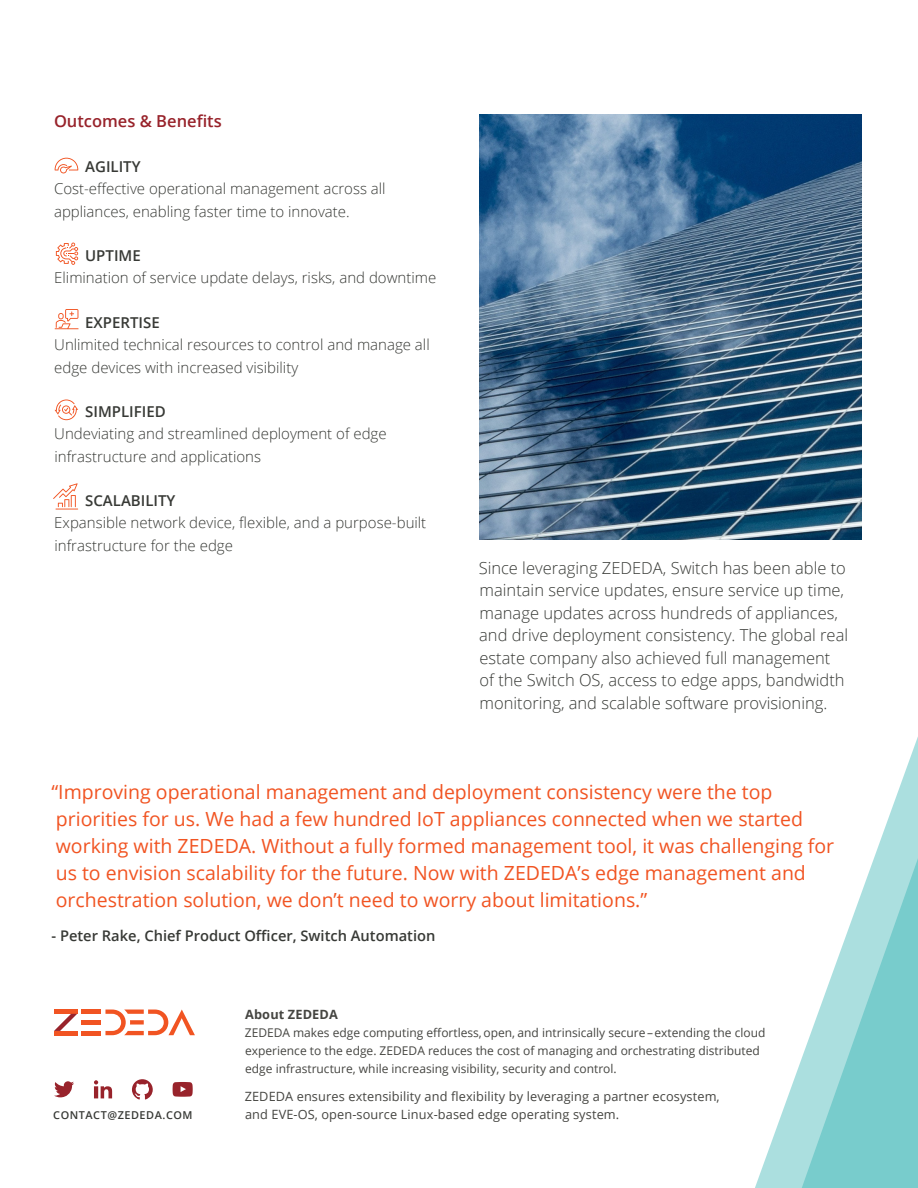
<style>
.page{position:relative;width:918px;height:1188px;background:#fff}
.page>*{position:absolute;margin:0;border:0;box-sizing:border-box;transform-origin:0 0}
.t1{font:19.5px/27px "Open Sans";color:#f15422}
.t2{font:300 16.5px/22.5px "Open Sans";color:#373935}
.t3{font:600 16.5px "Open Sans";color:#98232b}
.t4{font:300 15px/22.5px "Open Sans";color:#373935}
.t5{font:600 15px "Open Sans";color:#373935}
.t6{font:600 14.7px "Open Sans";color:#373935}
.t7{font:12.75px/18px "Open Sans";letter-spacing:.01em;color:#454541}
.t8{font:700 12.75px "Open Sans";letter-spacing:.01em;color:#454541}
.t9{font:12px/18px "Open Sans";color:#454541}
.t10{font:600 10.8px "Open Sans";letter-spacing:.05em;color:#373935}
</style>
<div class="page">
<svg style="left:755px;top:737px;width:163px;height:451px"></svg>
<svg style="left:797px;top:810px;width:121px;height:378px"></svg>
<div style="left:82px;top:1020px;width:19px;height:5px;background:#f15422"></div>
<hr style="left:82px;top:1010px;width:19px;height:4px;background:#f15422">
<hr style="left:54px;top:1010px;width:23px;height:4px;background:#f15422">
<hr style="left:82px;top:1031px;width:19px;height:4px;background:#f15422">
<svg style="left:105px;top:1010px;width:90px;height:25px"></svg>
<hr style="left:54px;top:1031px;width:23px;height:4px;background:#f15422">
<svg style="left:54px;top:1014px;width:23px;height:17px"></svg>
<svg style="left:54px;top:1081px;width:20px;height:16px"></svg>
<svg style="left:94px;top:1080px;width:18px;height:18px"></svg>
<svg style="left:173px;top:1082px;width:20px;height:15px"></svg>
<svg style="left:132px;top:1079px;width:21px;height:21px"></svg>
<img style="left:479px;top:115px;width:383px;height:425px">
<svg style="left:53px;top:483px;width:25px;height:27px"></svg>
<svg style="left:55px;top:400px;width:23px;height:20px"></svg>
<svg style="left:56px;top:243px;width:22px;height:22px"></svg>
<svg style="left:55px;top:158px;width:23px;height:15px"></svg>
<svg style="left:55px;top:309px;width:23px;height:20px"></svg>
<p class="t3" style="left:54px;top:110px;width:169px">Outcomes &amp; Benefits</p>
<p class="t5" style="left:85px;top:156px;width:57px">AGILITY</p>
<p class="t4" style="left:54px;top:177px;width:333px">Cost-effective operational management across all appliances, enabling faster time to innovate.</p>
<p class="t5" style="left:85px;top:245px;width:57px">UPTIME</p>
<p class="t4" style="left:54px;top:266px;width:384px">Elimination of service update delays, risks, and downtime</p>
<p class="t5" style="left:85px;top:311px;width:76px">EXPERTISE</p>
<p class="t4" style="left:54px;top:333px;width:377px">Unlimited technical resources to control and manage all edge devices with increased visibility</p>
<p class="t5" style="left:85px;top:401px;width:82px">SIMPLIFIED</p>
<p class="t4" style="left:54px;top:422px;width:334px">Undeviating and streamlined deployment of edge infrastructure and applications</p>
<p class="t5" style="left:85px;top:490px;width:92px">SCALABILITY</p>
<p class="t4" style="left:54px;top:511px;width:374px">Expansible network device, flexible, and a purpose-built infrastructure for the edge</p>
<p class="t2" style="left:479px;top:556px;width:371px">Since leveraging ZEDEDA, Switch has been able to maintain service updates, ensure service up time, manage updates across hundreds of appliances, and drive deployment consistency. The global real estate company also achieved full management of the Switch OS, access to edge apps, bandwidth monitoring, and scalable software provisioning.</p>
<p class="t1" style="left:51px;top:778px;width:784px">“Improving operational management and deployment consistency were the top priorities for us. We had a few hundred IoT appliances connected when we started working with ZEDEDA. Without a fully formed management tool, it was challenging for us to envision scalability for the future. Now with ZEDEDA’s edge management and orchestration solution, we don’t need to worry about limitations.”</p>
<p class="t6" style="left:52px;top:925px;width:385px">- Peter Rake, Chief Product Officer, Switch Automation</p>
<p class="t10" style="left:53px;top:1107px;width:141px">CONTACT@ZEDEDA.COM</p>
<p class="t8" style="left:245px;top:1006px;width:94px">About ZEDEDA</p>
<p class="t9" style="left:245px;top:1024px;width:522px">ZEDEDA makes edge computing effortless, open, and intrinsically secure – extending the cloud experience to the edge. ZEDEDA reduces the cost of managing and orchestrating distributed edge infrastructure, while increasing visibility, security and control.</p>
<p class="t7" style="left:245px;top:1087px;width:476px">ZEDEDA ensures extensibility and flexibility by leveraging a partner ecosystem, and EVE-OS, open-source Linux-based edge operating system.</p>
</div>
